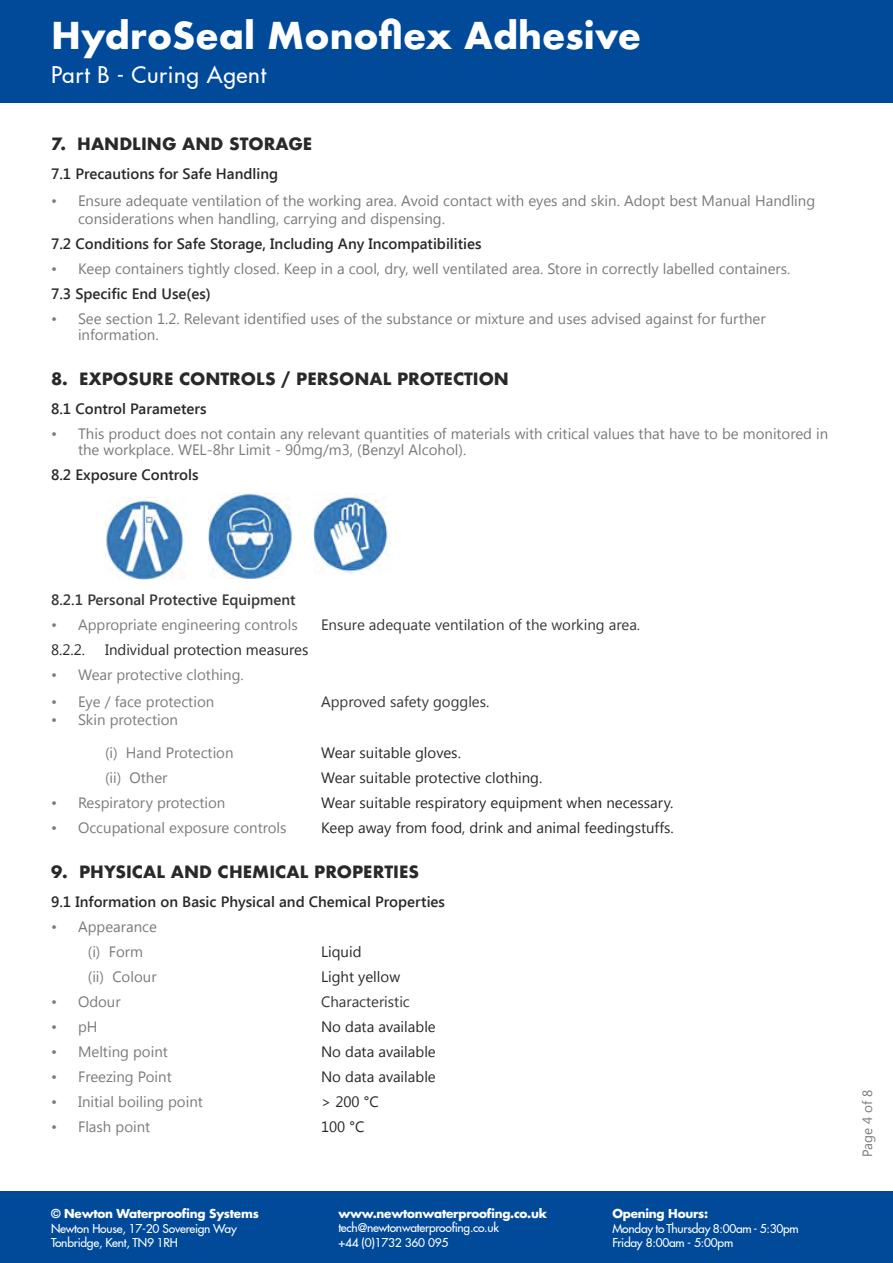
<style>
.page{position:relative;width:893px;height:1263px;background:#fff}
.page>*{position:absolute;margin:0;border:0;box-sizing:border-box;transform-origin:0 0}
.t1{font:700 36px "Futura";color:#fff}
.t2{font:500 22.5px "Futura LT Pro";letter-spacing:.03em;color:#fff}
.t3{font:700 16.5px "Futura";color:#292929}
.t4{font:15px/16.5px "Segoe UI";color:#7b7b7b}
.t5{font:15px "Segoe UI";color:#292929}
.t6{font:600 15px "Segoe UI";color:#292929}
.t7{font:15px "Segoe UI";color:#7c7c7b}
.t8{font:15px "Segoe UI";color:#383838}
.t9{font:600 15px "Segoe UI";color:#383838}
.t10{font:13.5px "Segoe UI";letter-spacing:-.01em;color:#7b7b7b}
.t11{font:500 12px/14.4px "Futura LT Pro";letter-spacing:-.02em;color:#fff}
.t12{font:700 12px "Futura LT Pro";letter-spacing:-.02em;color:#fff}
</style>
<div class="page">
<div style="left:0;top:0;width:893px;height:103px;background:#014a99"></div>
<div style="left:0;top:1191px;width:893px;height:72px;background:#014a99"></div>
<img style="left:106px;top:500px;width:78px;height:79px">
<img style="left:209px;top:494px;width:84px;height:85px">
<img style="left:314px;top:494px;width:77px;height:80px">
<h1 class="t1" style="left:51px;top:10px;width:591px">HydroSeal Monoflex Adhesive</h1>
<h2 class="t2" style="left:51px;top:58px;width:217px">Part B - Curing Agent</h2>
<p class="t3" style="left:51px;top:132px;width:263px">7. HANDLING AND STORAGE</p>
<p class="t6" style="left:51px;top:163px;width:229px">7.1 Precautions for Safe Handling</p>
<p class="t4" style="left:78px;top:191px;width:739px;line-height:18px;text-indent:-27px">• Ensure adequate ventilation of the working area. Avoid contact with eyes and skin. Adopt best Manual Handling considerations when handling, carrying and dispensing.</p>
<p class="t6" style="left:51px;top:233px;width:432px">7.2 Conditions for Safe Storage, Including Any Incompatibilities</p>
<p class="t4" style="left:51px;top:259px;width:741px">• Keep containers tightly closed. Keep in a cool, dry, well ventilated area. Store in correctly labelled containers.</p>
<p class="t6" style="left:51px;top:283px;width:161px">7.3 Specific End Use(es)</p>
<p class="t4" style="left:78px;top:309px;width:689px;text-indent:-27px">• See section 1.2. Relevant identified uses of the substance or mixture and uses advised against for further information.</p>
<p class="t3" style="left:51px;top:366px;width:459px">8. EXPOSURE CONTROLS / PERSONAL PROTECTION</p>
<p class="t6" style="left:51px;top:398px;width:157px">8.1 Control Parameters</p>
<p class="t4" style="left:78px;top:425px;width:752px;text-indent:-27px">• This product does not contain any relevant quantities of materials with critical values that have to be monitored in the workplace. WEL-8hr Limit - 90mg/m3, (Benzyl Alcohol).</p>
<p class="t6" style="left:51px;top:464px;width:149px">8.2 Exposure Controls</p>
<p class="t9" style="left:51px;top:590px;width:246px">8.2.1 Personal Protective Equipment</p>
<p class="t7" style="left:51px;top:615px;width:248px">• Appropriate engineering controls</p>
<p class="t8" style="left:321px;top:615px;width:321px">Ensure adequate ventilation of the working area.</p>
<p class="t5" style="left:51px;top:640px;width:36px">8.2.2.</p>
<p class="t5" style="left:105px;top:640px;width:205px">Individual protection measures</p>
<p class="t7" style="left:51px;top:665px;width:194px">• Wear protective clothing.</p>
<p class="t7" style="left:51px;top:691px;width:165px">• Eye / face protection</p>
<p class="t8" style="left:321px;top:691px;width:170px">Approved safety goggles.</p>
<p class="t7" style="left:51px;top:709px;width:129px">• Skin protection</p>
<p class="t4" style="left:105px;top:744px;width:130px">(i) Hand Protection</p>
<p class="t5" style="left:321px;top:743px;width:141px">Wear suitable gloves.</p>
<p class="t4" style="left:105px;top:769px;width:64px">(ii) Other</p>
<p class="t5" style="left:321px;top:768px;width:223px">Wear suitable protective clothing.</p>
<p class="t4" style="left:51px;top:794px;width:176px">• Respiratory protection</p>
<p class="t5" style="left:321px;top:793px;width:354px">Wear suitable respiratory equipment when necessary.</p>
<p class="t4" style="left:51px;top:819px;width:237px">• Occupational exposure controls</p>
<p class="t5" style="left:321px;top:818px;width:354px">Keep away from food, drink and animal feedingstuffs.</p>
<p class="t3" style="left:51px;top:860px;width:370px">9. PHYSICAL AND CHEMICAL PROPERTIES</p>
<p class="t6" style="left:51px;top:891px;width:395px">9.1 Information on Basic Physical and Chemical Properties</p>
<p class="t4" style="left:88px;top:914px;width:71px;line-height:25px;text-indent:-37px">• Appearance (i) Form</p>
<p class="t5" style="left:321px;top:941px;width:42px">Liquid</p>
<p class="t4" style="left:88px;top:968px;width:70px">(ii) Colour</p>
<p class="t5" style="left:321px;top:966px;width:81px">Light yellow</p>
<p class="t7" style="left:51px;top:991px;width:71px">• Odour</p>
<p class="t8" style="left:321px;top:991px;width:90px">Characteristic</p>
<p class="t4" style="left:51px;top:1018px;width:48px">• pH</p>
<p class="t5" style="left:321px;top:1016px;width:116px">No data available</p>
<p class="t4" style="left:51px;top:1043px;width:118px">• Melting point</p>
<p class="t5" style="left:321px;top:1041px;width:116px">No data available</p>
<p class="t4" style="left:51px;top:1068px;width:122px">• Freezing Point</p>
<p class="t5" style="left:321px;top:1066px;width:116px">No data available</p>
<p class="t4" style="left:51px;top:1093px;width:153px">• Initial boiling point</p>
<p class="t5" style="left:321px;top:1091px;width:59px">&gt; 200 °C</p>
<p class="t4" style="left:51px;top:1118px;width:101px">• Flash point</p>
<p class="t5" style="left:321px;top:1116px;width:45px">100 °C</p>
<p class="t12" style="left:51px;top:1204px;width:209px">© Newton Waterproofing Systems</p>
<p class="t11" style="left:51px;top:1220px;width:187px">Newton House, 17-20 Sovereign Way<br>Tonbridge, Kent, TN9 1RH</p>
<p class="t12" style="left:338px;top:1204px;width:210px">www.newtonwaterproofing.co.uk</p>
<p class="t11" style="left:338px;top:1220px;width:162px">tech@newtonwaterproofing.co.uk +44 (0)1732 360 095</p>
<p class="t12" style="left:612px;top:1204px;width:97px">Opening Hours:</p>
<p class="t11" style="left:612px;top:1220px;width:188px">Monday to Thursday 8:00am - 5:30pm<br>Friday 8:00am - 5:00pm</p>
<p class="t10" style="left:858px;top:1157px;width:68px;rotate:-90deg">Page 4 of 8</p>
</div>
